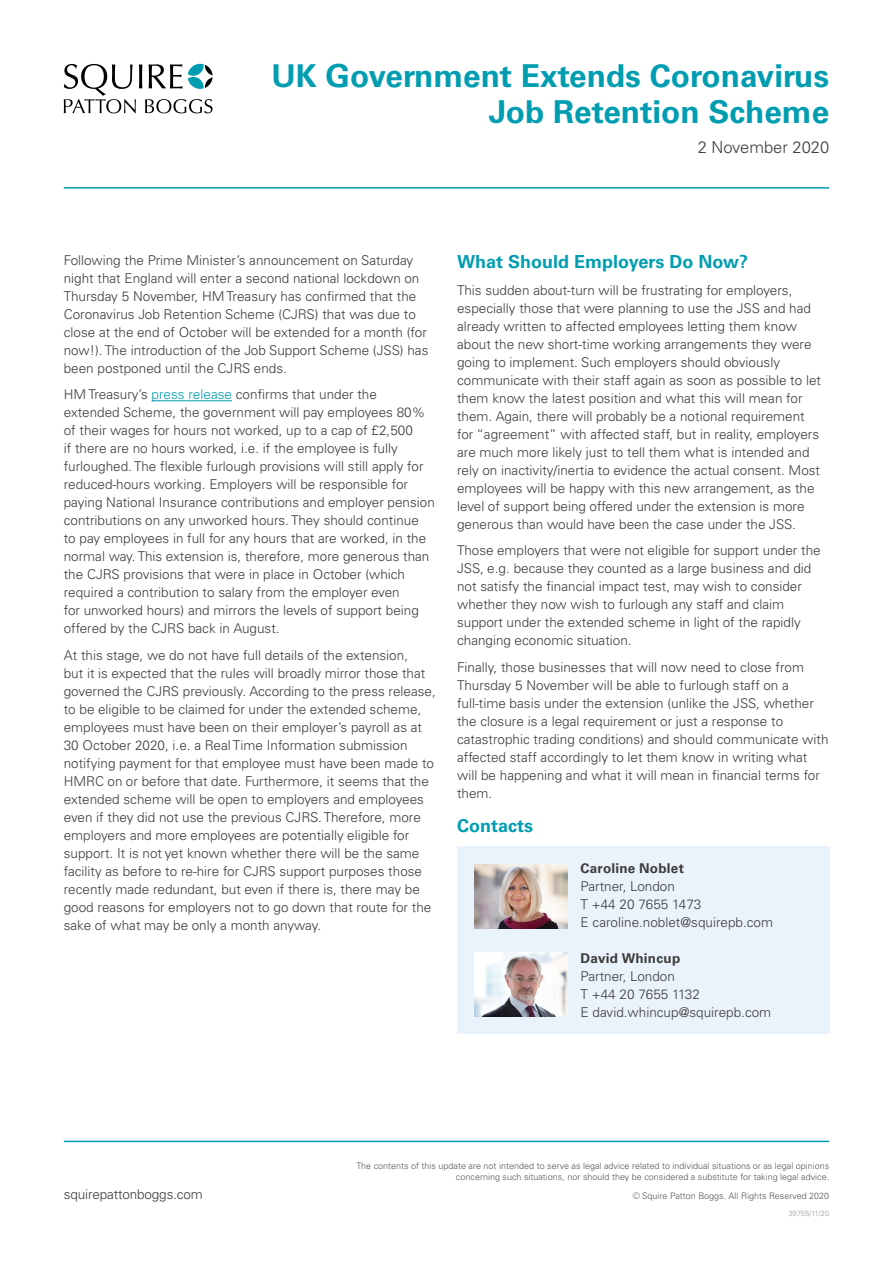
<style>
.page{position:relative;width:893px;height:1263px;background:#fff}
.page>*{position:absolute;margin:0;border:0;box-sizing:border-box;transform-origin:0 0}
.t1{font:700 31.5px/36px "Univers LTCYR 65";color:#009db1;text-align:right}
.t2{font:700 18px "Univers LTCYR 65";color:#009db1}
.t3{font:300 16.5px "Univers LTCYR 45";color:#3c3c3b}
.t4{font:300 13.5px/18px "Univers LTCYR 45";color:#3c3c3b}
.t5{font:700 13.5px "Univers LTCYR 65";letter-spacing:.015em;color:#3c3c3b}
.t6{font:300 9px/10.8px "Univers LTCYR 45";color:#575756;text-align:right}
.t7{font:300 7.5px "Univers LTCYR 45";color:#9d9d9c}
.s1{color:#009db1}
</style>
<div class="page">
<hr style="left:64px;top:187px;width:765px;height:2px;background:#009db1">
<svg style="left:64px;top:64px;width:149px;height:49px"></svg>
<hr style="left:152px;top:400px;width:80px;height:1px;background:#009db1">
<div style="left:457px;top:846px;width:372px;height:188px;background:#eaf2fb"></div>
<img style="left:474px;top:864px;width:94px;height:64px">
<img style="left:474px;top:952px;width:94px;height:64px">
<hr style="left:64px;top:1140px;width:765px;height:2px;background:#009db1">
<h1 class="t1" style="left:271px;top:56px;width:559px">UK Government Extends Coronavirus<br>Job Retention Scheme</h1>
<p class="t3" style="left:698px;top:136px;width:133px">2 November 2020</p>
<p class="t4" style="left:64px;top:251px;width:366px">Following the Prime Minister’s announcement on Saturday night that England will enter a second national lockdown on Thursday 5 November, HM Treasury has confirmed that the Coronavirus Job Retention Scheme (CJRS) that was due to close at the end of October will be extended for a month (for now!). The introduction of the Job Support Scheme (JSS) has been postponed until the CJRS ends.</p>
<p class="t4" style="left:64px;top:385px;width:373px">HM Treasury’s <span class="s1">press release</span> confirms that under the extended Scheme, the government will pay employees 80% of their wages for hours not worked, up to a cap of £2,500<br>if there are no hours worked, i.e. if the employee is fully furloughed. The flexible furlough provisions will still apply for reduced-hours working. Employers will be responsible for paying National Insurance contributions and employer pension contributions on any unworked hours. They should continue<br>to pay employees in full for any hours that are worked, in the normal way. This extension is, therefore, more generous than the CJRS provisions that were in place in October (which required a contribution to salary from the employer even<br>for unworked hours) and mirrors the levels of support being offered by the CJRS back in August.</p>
<p class="t4" style="left:64px;top:646px;width:374px">At this stage, we do not have full details of the extension,<br>but it is expected that the rules will broadly mirror those that governed the CJRS previously. According to the press release, to be eligible to be claimed for under the extended scheme, employees must have been on their employer’s payroll as at 30 October 2020, i.e. a Real Time Information submission notifying payment for that employee must have been made to HMRC on or before that date. Furthermore, it seems that the extended scheme will be open to employers and employees even if they did not use the previous CJRS. Therefore, more employers and more employees are potentially eligible for support. It is not yet known whether there will be the same facility as before to re-hire for CJRS support purposes those recently made redundant, but even if there is, there may be good reasons for employers not to go down that route for the sake of what may be only a month anyway.</p>
<h2 class="t2" style="left:457px;top:249px;width:292px">What Should Employers Do Now?</h2>
<p class="t4" style="left:457px;top:281px;width:365px">This sudden about-turn will be frustrating for employers, especially those that were planning to use the JSS and had already written to affected employees letting them know about the new short-time working arrangements they were going to implement. Such employers should obviously communicate with their staff again as soon as possible to let them know the latest position and what this will mean for them. Again, there will probably be a notional requirement for “agreement” with affected staff, but in reality, employers are much more likely just to tell them what is intended and rely on inactivity/inertia to evidence the actual consent. Most employees will be happy with this new arrangement, as the level of support being offered under the extension is more generous than would have been the case under the JSS.</p>
<p class="t4" style="left:457px;top:541px;width:365px">Those employers that were not eligible for support under the JSS, e.g. because they counted as a large business and did not satisfy the financial impact test, may wish to consider whether they now wish to furlough any staff and claim support under the extended scheme in light of the rapidly changing economic situation.</p>
<p class="t4" style="left:457px;top:657px;width:373px">Finally, those businesses that will now need to close from Thursday 5 November will be able to furlough staff on a full-time basis under the extension (unlike the JSS, whether the closure is a legal requirement or just a response to catastrophic trading conditions) and should communicate with affected staff accordingly to let them know in writing what will be happening and what it will mean in financial terms for them.</p>
<h2 class="t2" style="left:457px;top:813px;width:78px">Contacts</h2>
<p class="t5" style="left:581px;top:859px;width:105px">Caroline Noblet</p>
<p class="t4" style="left:581px;top:877px;width:194px">Partner, London<br>T +44 20 7655 1473<br>E caroline.noblet@squirepb.com</p>
<p class="t5" style="left:581px;top:949px;width:101px">David Whincup</p>
<p class="t4" style="left:581px;top:967px;width:192px">Partner, London<br>T +44 20 7655 1132<br>E david.whincup@squirepb.com</p>
<p class="t6" style="left:356px;top:1160px;width:474px">The contents of this update are not intended to serve as legal advice related to individual situations or as legal opinions concerning such situations, nor should they be considered a substitute for taking legal advice.</p>
<p class="t4" style="left:64px;top:1185px;width:141px">squirepattonboggs.com</p>
<p class="t6" style="left:633px;top:1190px;width:198px">© Squire Patton Boggs. All Rights Reserved 2020</p>
<p class="t7" style="left:788px;top:1208px;width:42px">39755/11/20</p>
</div>
